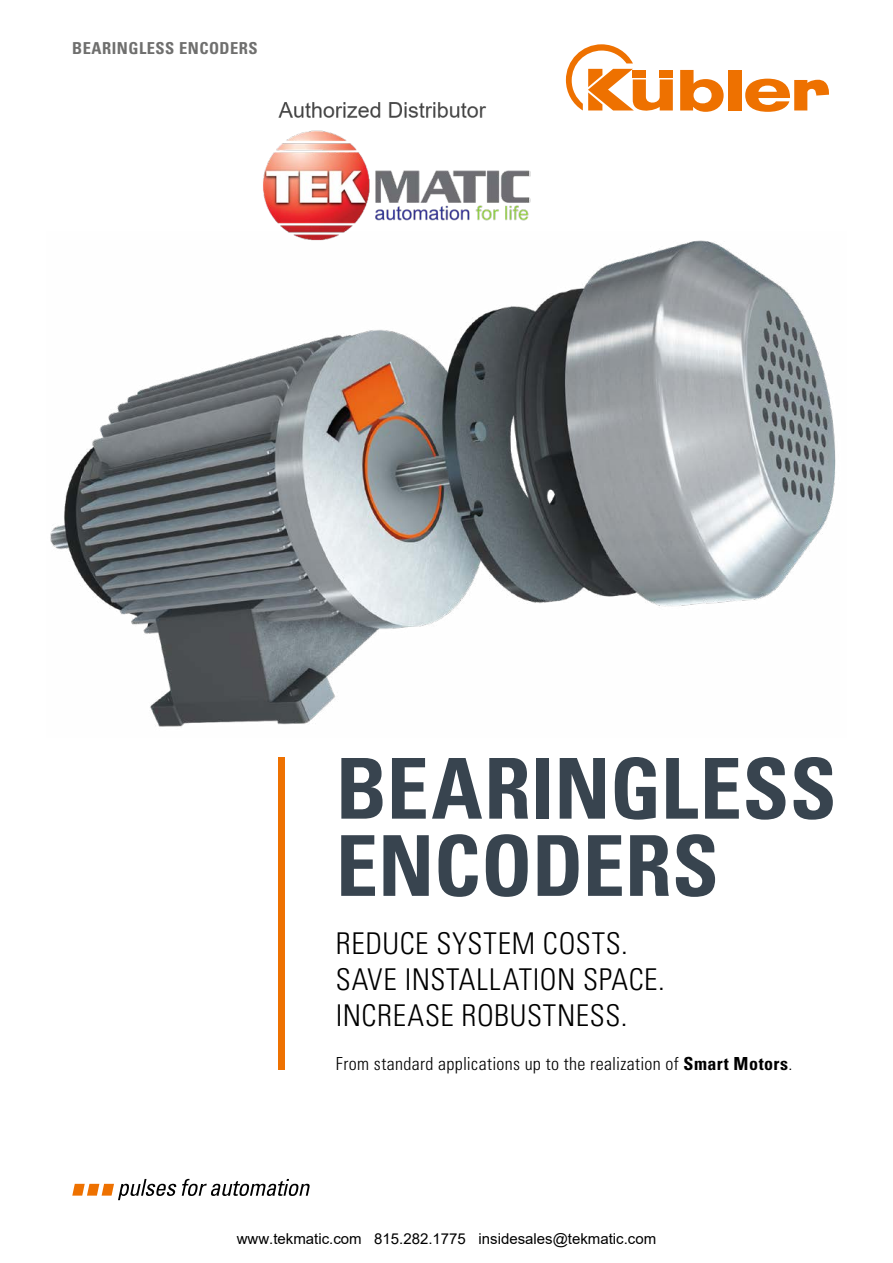
<style>
.page{position:relative;width:893px;height:1263px;background:#fff}
.page>*{position:absolute;margin:0;border:0;box-sizing:border-box;transform-origin:0 0}
.t1{font:700 condensed 84px/77.2px "Univers LT Std";letter-spacing:.005em;color:#38444f}
.t2{font:300 condensed 30px/36px "Univers LT Std";letter-spacing:.02em;color:#000}
.t3{font:300 condensed 18px "Univers LT Std";letter-spacing:.02em;color:#000}
.t4{font:700 condensed 16.5px "Univers LT Std";letter-spacing:.03em;color:#6f6f6e}
.t5{font:15px "Arial";color:#000}
.s1{font-weight:700}
</style>
<div class="page">
<img style="left:50px;top:240px;width:786px;height:487px">
<div style="left:279px;top:757px;width:6px;height:312px;background:#ee7100"></div>
<svg style="left:680px;top:70px;width:44px;height:42px"></svg>
<div style="left:728px;top:70px;width:13px;height:40px;background:#ee7100"></div>
<svg style="left:745px;top:79px;width:84px;height:33px"></svg>
<svg style="left:566px;top:44px;width:107px;height:67px"></svg>
<svg style="left:72px;top:1179px;width:238px;height:21px"></svg>
<img style="left:258px;top:102px;width:279px;height:166px">
<p class="t4" style="left:72px;top:38px;width:187px">BEARINGLESS ENCODERS</p>
<h1 class="t1" style="left:336px;top:750px;width:502px">BEARINGLESS<br>ENCODERS</h1>
<p class="t2" style="left:336px;top:926px;width:330px">REDUCE SYSTEM COSTS.<br>SAVE INSTALLATION SPACE.<br>INCREASE ROBUSTNESS.</p>
<p class="t3" style="left:336px;top:1052px;width:458px">From standard applications up to the realization of <span class="s1">Smart Motors</span>.</p>
<p class="t5" style="left:237px;top:1228px;width:421px">www.tekmatic.com 815.282.1775 insidesales@tekmatic.com</p>
</div>
